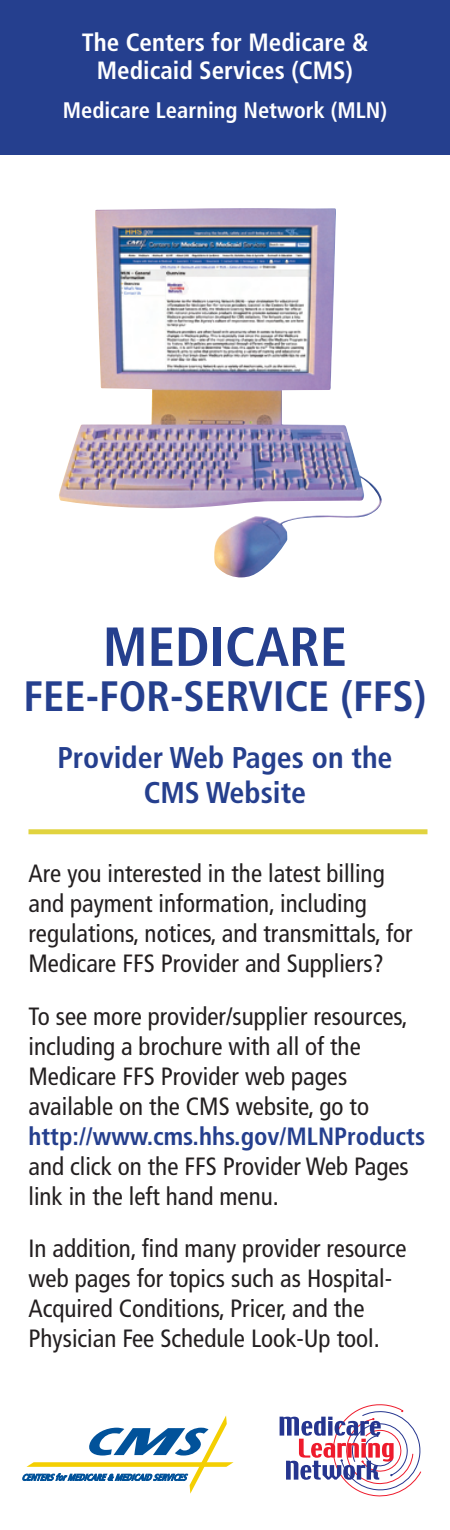
<style>
.page{position:relative;width:450px;height:1530px;background:#fff}
.page>*{position:absolute;margin:0;border:0;box-sizing:border-box;transform-origin:0 0}
.t1{font:700 condensed 55px "Frutiger";color:#253f8e}
.t2{font:700 condensed 42.5px "Frutiger";color:#253f8e}
.t3{font:700 condensed 30px/35px "Frutiger";color:#253f8e;text-align:center}
.t4{font:condensed 25px/30px "Frutiger";color:#231f20}
.t5{font:700 condensed 25px/27.5px "Frutiger";color:#fff;text-align:center}
.t6{font:700 condensed 22.5px "Frutiger";color:#fff}
.s1{font-weight:700;color:#253f8e}
</style>
<div class="page">
<div style="left:0;top:0;width:450px;height:154px;background:#253f8e"></div>
<img style="left:59px;top:208px;width:323px;height:370px">
<div style="left:28px;top:829px;width:400px;height:5px;background:#e1d33f"></div>
<svg style="left:23px;top:1415px;width:211px;height:79px"></svg>
<svg style="left:280px;top:1405px;width:142px;height:92px"></svg>
<h1 class="t5" style="left:82px;top:29px;width:288px">The Centers for Medicare &amp;<br>Medicaid Services (CMS)</h1>
<h1 class="t6" style="left:63px;top:96px;width:326px">Medicare Learning Network (MLN)</h1>
<h1 class="t1" style="left:103px;top:614px;width:246px">MediCare</h1>
<h1 class="t2" style="left:24px;top:671px;width:404px">Fee-For-ServiCe (FFS)</h1>
<h2 class="t3" style="left:57px;top:740px;width:337px">Provider Web Pages on the<br>CMS Website</h2>
<p class="t4" style="left:28px;top:859px;width:386px">Are you interested in the latest billing and payment information, including regulations, notices, and transmittals, for Medicare FFS Provider and Suppliers?</p>
<p class="t4" style="left:28px;top:1001px;width:398px">To see more provider/supplier resources, including a brochure with all of the Medicare FFS Provider web pages available on the CMS website, go to <span class="s1">http://www.cms.hhs.gov/MLNProducts </span>and click on the FFS Provider Web Pages link in the left hand menu.</p>
<p class="t4" style="left:28px;top:1234px;width:380px">In addition, find many provider resource web pages for topics such as Hospital-Acquired Conditions, Pricer, and the Physician Fee Schedule Look-Up tool.</p>
</div>
